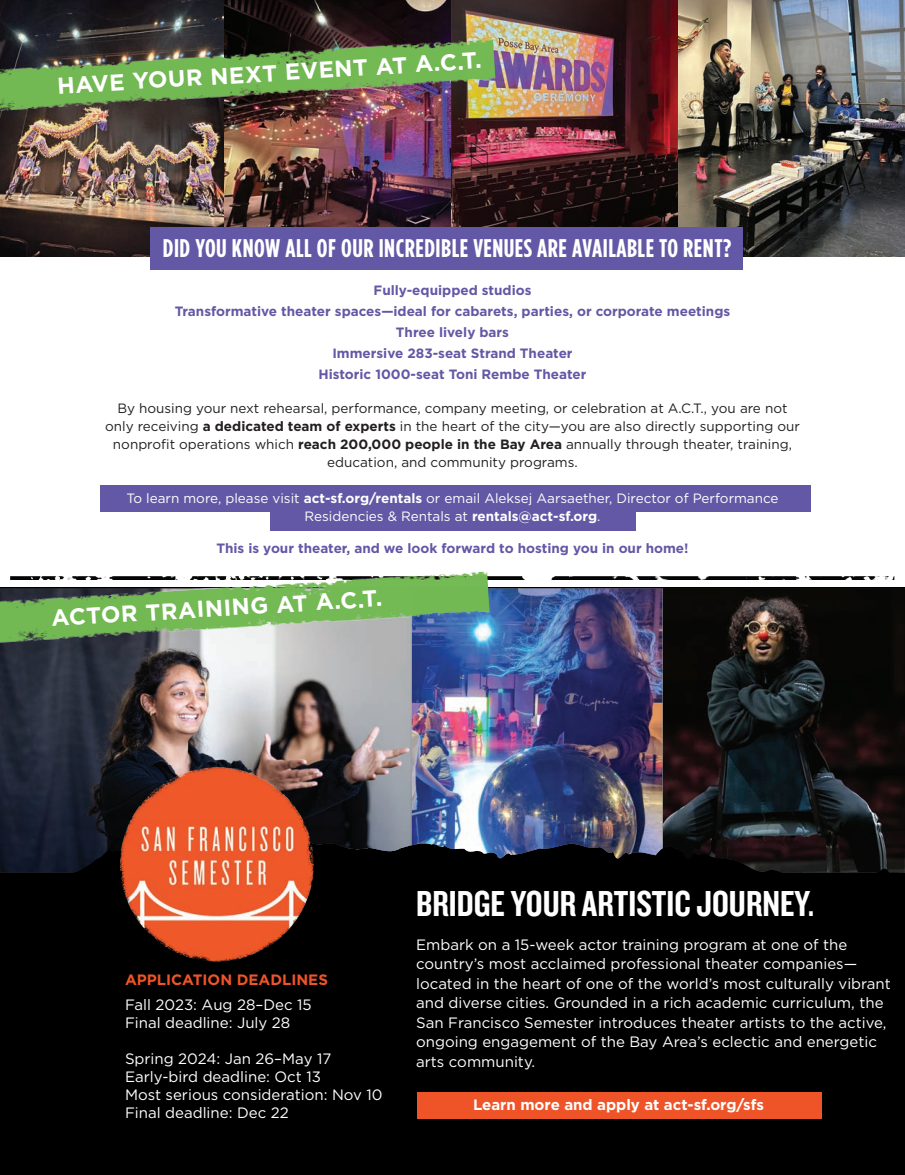
<style>
.page{position:relative;width:905px;height:1175px;background:#fff}
.page>*{position:absolute;margin:0;border:0;box-sizing:border-box;transform-origin:0 0}
.t1{font:37.5px "Knockout HTF49 Liteweight";color:#fff}
.t2{font:700 25.5px "Gotham Condensed";letter-spacing:.02em;color:#fff}
.t3{font:700 23.1px "Gotham";color:#fff}
.t4{font:15px/19.5px "Gotham";color:#fff}
.t5{font:700 15px/24.8px "Gotham";color:#ef5428}
.t6{font:700 15px "Gotham";color:#fff}
.t7{font:13.5px/18px "Gotham";color:#231f20;text-align:center}
.t8{font:700 13.5px/21px "Gotham";color:#6358a5;text-align:center}
.t9{font:13.5px/18px "Gotham";color:#fff;text-align:center}
.s1{font-weight:700}
.s2{font-weight:400;color:#fff}
</style>
<div class="page">
<div style="left:0;top:587px;width:904px;height:587px;background:#000"></div>
<img style="left:662px;top:588px;width:242px;height:285px">
<img style="left:412px;top:588px;width:250px;height:271px">
<img style="left:0;top:648px;width:410px;height:224px">
<img style="left:0;top:0;width:904px;height:257px">
<div style="left:270px;top:504px;width:365px;height:26px;background:#6358a5"></div>
<div style="left:100px;top:485px;width:710px;height:26px;background:#6358a5"></div>
<div style="left:150px;top:227px;width:592px;height:43px;background:#6358a5"></div>
<img style="left:113px;top:764px;width:210px;height:198px">
<div style="left:417px;top:1092px;width:405px;height:27px;background:#ef5428"></div>
<img style="left:490px;top:576px;width:405px;height:4px">
<img style="left:0;top:35px;width:496px;height:82px">
<img style="left:0;top:571px;width:490px;height:77px">
<p class="t3" style="left:56px;top:69px;width:426px;rotate:-3deg">HAVE YOUR NEXT EVENT AT A.C.T.</p>
<p class="t2" style="left:163px;top:233px;width:570px">DID YOU KNOW ALL OF OUR INCREDIBLE VENUES ARE AVAILABLE TO RENT?</p>
<p class="t8" style="left:175px;top:279px;width:557px">Fully-equipped studios<br>Transformative theater spaces—ideal for cabarets, parties, or corporate meetings Three lively bars<br>Immersive 283-seat Strand Theater<br>Historic 1000-seat Toni Rembe Theater</p>
<p class="t7" style="left:105px;top:399px;width:696px">By housing your next rehearsal, performance, company meeting, or celebration at A.C.T., you are not only receiving <span class="s1">a dedicated team of experts</span> in the heart of the city—you are also directly supporting our nonprofit operations which <span class="s1">reach 200,000 people in the Bay Area</span> annually through theater, training, education, and community programs.</p>
<p class="t9" style="left:126px;top:489px;width:653px">To learn more, please visit <span class="s1">act-sf.org/rentals</span> or email Aleksej Aarsaether, Director of Performance<br>Residencies &amp; Rentals at <span class="s1">rentals@act-sf.org</span>.</p>
<p class="t8" style="left:216px;top:538px;width:474px">This is your theater, and we look forward to hosting you in our home!</p>
<p class="t3" style="left:51px;top:601px;width:333px;rotate:-3deg">ACTOR TRAINING AT A.C.T.</p>
<p class="t5" style="left:125px;top:967px;width:204px">APPLICATION DEADLINES<br><span class="s2">Fall 2023: Aug 28–Dec 15</span></p>
<p class="t4" style="left:125px;top:1012px;width:167px">Final deadline: July 28</p>
<p class="t4" style="left:125px;top:1049px;width:259px;line-height:18px">Spring 2024: Jan 26–May 17<br>Early-bird deadline: Oct 13<br>Most serious consideration: Nov 10<br>Final deadline: Dec 22</p>
<p class="t1" style="left:416px;top:884px;width:399px">BRIDGE YOUR ARTISTIC JOURNEY.</p>
<p class="t4" style="left:416px;top:934px;width:476px">Embark on a 15-week actor training program at one of the country’s most acclaimed professional theater companies— located in the heart of one of the world’s most culturally vibrant and diverse cities. Grounded in a rich academic curriculum, the San Francisco Semester introduces theater artists to the active, ongoing engagement of the Bay Area’s eclectic and energetic arts community.</p>
<p class="t6" style="left:473px;top:1094px;width:292px">Learn more and apply at act-sf.org/sfs</p>
</div>
